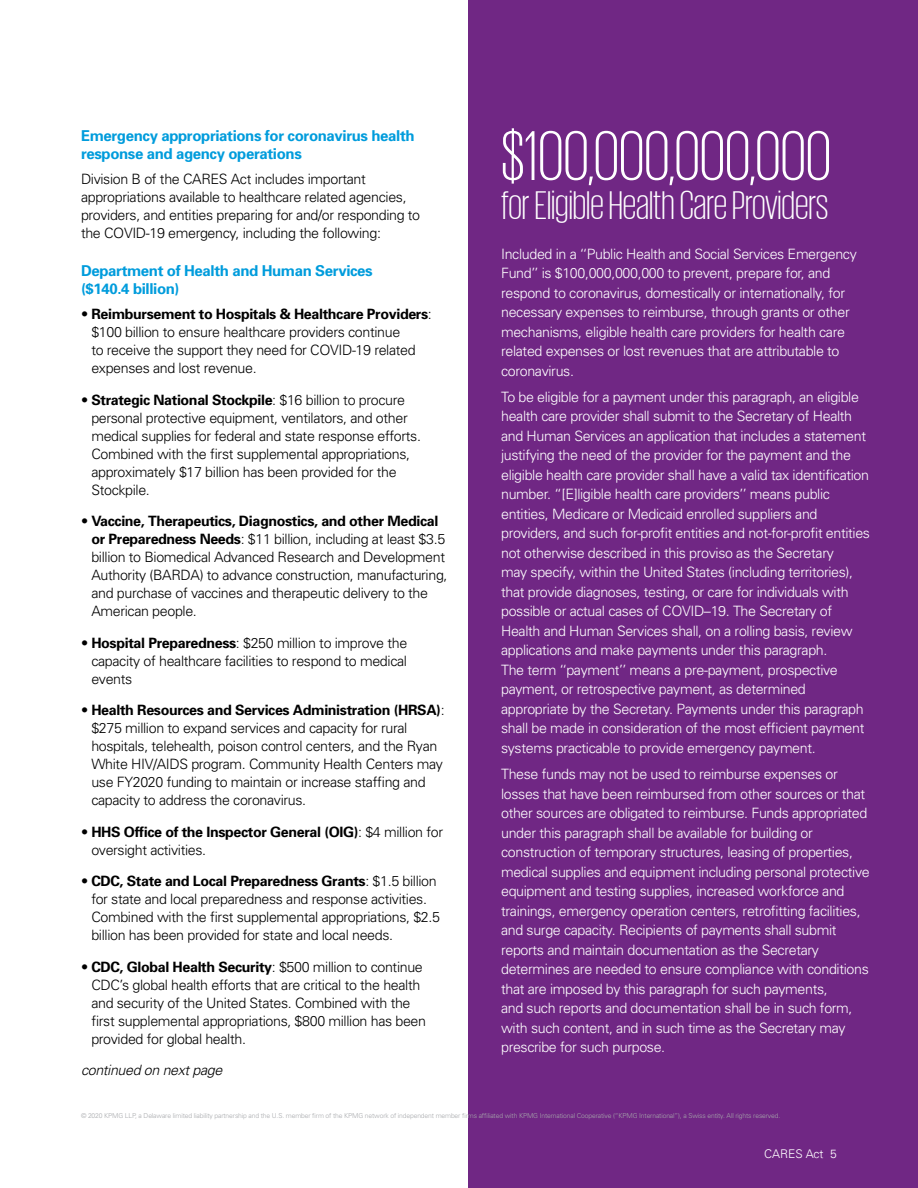
<style>
.page{position:relative;width:918px;height:1188px;background:#fff}
.page>*{position:absolute;margin:0;border:0;box-sizing:border-box;transform-origin:0 0}
.t1{font:300 72px "KPMG";color:#fff}
.t2{font:300 41.25px "KPMG";color:#fff}
.t3{font:700 15px/18px "Univers";letter-spacing:-.025em;color:#009cdc}
.t4{font:300 14.25px/19.5px "Univers";letter-spacing:-.025em;color:#fff}
.t5{font:300 14.25px/18px "Univers";letter-spacing:-.025em;color:#000}
.t6{font:700 14.25px/18px "Univers";letter-spacing:-.025em;color:#000}
.t7{font:italic 300 14.25px "Univers";letter-spacing:-.025em;color:#000}
.t8{font:300 12px "Univers 45";color:#fff}
.t9{font:300 6.75px "Univers";letter-spacing:-.02em;color:#a7a9ac}
.s1{font-weight:700}
.s2{font-weight:300}
</style>
<div class="page">
<div style="left:468px;top:0;width:450px;height:1188px;background:#702784"></div>
<p class="t3" style="left:81px;top:127px;width:335px">Emergency appropriations for coronavirus health response and agency operations</p>
<p class="t5" style="left:81px;top:170px;width:341px">Division B of the CARES Act includes important appropriations available to healthcare related agencies, providers, and entities preparing for and/or responding to the COVID-19 emergency, including the following:</p>
<p class="t3" style="left:81px;top:262px;width:293px">Department of Health and Human Services ($140.4 billion)</p>
<p class="t5" style="left:91px;top:305px;width:342px;text-indent:-10px">• <span class="s1">Reimbursement to Hospitals &amp; Healthcare Providers</span>: $100 billion to ensure healthcare providers continue<br>to receive the support they need for COVID-19 related expenses and lost revenue.</p>
<p class="t5" style="left:91px;top:391px;width:331px;text-indent:-10px">• <span class="s1">Strategic National Stockpile</span>: $16 billion to procure personal protective equipment, ventilators, and other medical supplies for federal and state response efforts.<br>Combined with the first supplemental appropriations, approximately $17 billion has been provided for the Stockpile.</p>
<p class="t5" style="left:91px;top:512px;width:358px;text-indent:-10px">• <span class="s1">Vaccine, Therapeutics, Diagnostics, and other Medical or Preparedness Needs</span>: $11 billion, including at least $3.5 billion to Biomedical Advanced Research and Development Authority (BARDA) to advance construction, manufacturing, and purchase of vaccines and therapeutic delivery to the American people.</p>
<p class="t5" style="left:91px;top:634px;width:317px;text-align:justify;text-indent:-10px">• <span class="s1">Hospital Preparedness</span>: $250 million to improve the capacity of healthcare facilities to respond to medical events</p>
<p class="t5" style="left:91px;top:701px;width:355px;text-indent:-10px">• <span class="s1">Health Resources and Services Administration (HRSA)</span>: $275 million to expand services and capacity for rural hospitals, telehealth, poison control centers, and the Ryan White HIV/AIDS program. Community Health Centers may use FY2020 funding to maintain or increase staffing and capacity to address the coronavirus.</p>
<p class="t6" style="left:91px;top:823px;width:353px;text-indent:-10px"><span class="s2">•</span> HHS Office of the Inspector General (OIG)<span class="s2">: $4 million for oversight activities.</span></p>
<p class="t5" style="left:91px;top:872px;width:350px;text-indent:-10px">• <span class="s1">CDC, State and Local Preparedness Grants</span>: $1.5 billion for state and local preparedness and response activities.<br>Combined with the first supplemental appropriations, $2.5 billion has been provided for state and local needs.</p>
<p class="t5" style="left:91px;top:958px;width:336px;text-indent:-10px">• <span class="s1">CDC, Global Health Security</span>: $500 million to continue CDC’s global health efforts that are critical to the health and security of the United States. Combined with the first supplemental appropriations, $800 million has been provided for global health.</p>
<p class="t7" style="left:81px;top:1062px;width:143px">continued on next page</p>
<h1 class="t1" style="left:501px;top:121px;width:331px">$100,000,000,000</h1>
<h2 class="t2" style="left:501px;top:185px;width:329px">for Eligible Health Care Providers</h2>
<p class="t4" style="left:501px;top:244px;width:357px">Included in a ‘‘Public Health and Social Services Emergency Fund’’ is $100,000,000,000 to prevent, prepare for, and respond to coronavirus, domestically or internationally, for necessary expenses to reimburse, through grants or other mechanisms, eligible health care providers for health care related expenses or lost revenues that are attributable to coronavirus.</p>
<p class="t4" style="left:501px;top:387px;width:371px">To be eligible for a payment under this paragraph, an eligible health care provider shall submit to the Secretary of Health and Human Services an application that includes a statement justifying the need of the provider for the payment and the eligible health care provider shall have a valid tax identification number. “[E]ligible health care providers’’ means public entities, Medicare or Medicaid enrolled suppliers and providers, and such for-profit entities and not-for-profit entities not otherwise described in this proviso as the Secretary<br>may specify, within the United States (including territories), that provide diagnoses, testing, or care for individuals with possible or actual cases of COVID–19. The Secretary of Health and Human Services shall, on a rolling basis, review applications and make payments under this paragraph.<br>The term ‘‘payment’’ means a pre-payment, prospective payment, or retrospective payment, as determined appropriate by the Secretary. Payments under this paragraph shall be made in consideration of the most efficient payment systems practicable to provide emergency payment.</p>
<p class="t4" style="left:501px;top:764px;width:370px">These funds may not be used to reimburse expenses or losses that have been reimbursed from other sources or that other sources are obligated to reimburse. Funds appropriated under this paragraph shall be available for building or construction of temporary structures, leasing of properties, medical supplies and equipment including personal protective equipment and testing supplies, increased workforce and trainings, emergency operation centers, retrofitting facilities, and surge capacity. Recipients of payments shall submit reports and maintain documentation as the Secretary determines are needed to ensure compliance with conditions that are imposed by this paragraph for such payments,<br>and such reports and documentation shall be in such form, with such content, and in such time as the Secretary may prescribe for such purpose.</p>
<p class="t9" style="left:81px;top:1111px;width:701px">© 2020 KPMG LLP, a Delaware limited liability partnership and the U.S. member firm of the KPMG network of independent member firms affiliated with KPMG International Cooperative (“KPMG International”), a Swiss entity. All rights reserved.</p>
<p class="t8" style="left:764px;top:1147px;width:74px">CARES Act 5</p>
</div>
